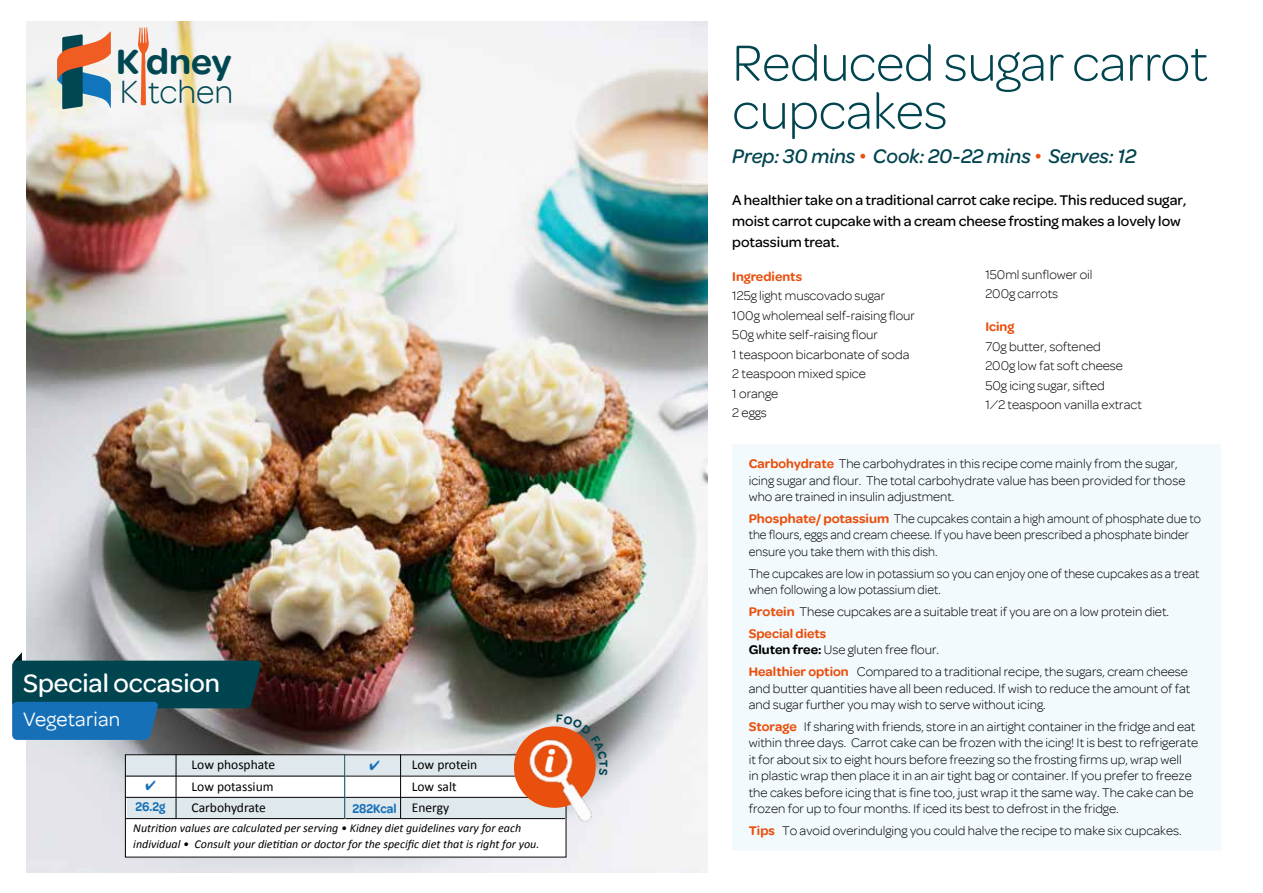
<style>
.page{position:relative;width:1263px;height:893px;background:#fff}
.page>*{position:absolute;margin:0;border:0;box-sizing:border-box;transform-origin:0 0}
.t1{font:300 54px/48px "Omnes";color:#00444f}
.t2{font:600 37.95px "Omnes";color:#004751}
.t3{font:300 34.8px "Omnes";color:#004751}
.t4{font:italic 700 31.5px "Omnes";color:#fff}
.t5{font:500 27px "Omnes";color:#fff}
.t6{font:italic 500 21px "Omnes";color:#00444f}
.t7{font:21px "Omnes";letter-spacing:.01em;color:#fff}
.t8{font:500 15px/21px "Omnes";color:#000}
.t9{font:300 13.5px/19.5px "Omnes";color:#000}
.t10{font:300 13.5px/16.5px "Omnes";color:#000;scale:.95 1}
.t11{font:13.5px/21.1px "Calibri";color:#000}
.t12{font:600 13.5px "Omnes";color:#1570b8;scale:.9 1}
.t13{font:600 13.5px "Omnes";color:#e9500e}
.t14{font:600 13.5px "Omnes";color:#e9500e}
.t15{font:italic 12px/16.5px "Calibri";color:#000}
.s1{color:#e9500e}
.s2{font-weight:600;color:#e9500e}
.s3{font-weight:600}
</style>
<div class="page">
<img style="left:27px;top:21px;width:681px;height:851px">
<div style="left:732px;top:444px;width:488px;height:406px;background:#f3fafd"></div>
<div style="left:346px;top:755px;width:221px;height:102px;background:#fff"></div>
<div style="left:125px;top:755px;width:221px;height:102px;background:#fff"></div>
<div style="left:346px;top:755px;width:220px;height:20px;background:#dfe8ec"></div>
<div style="left:125px;top:756px;width:219px;height:20px;background:#dfe8ec"></div>
<div style="left:127px;top:797px;width:217px;height:21px;background:#dfe8ec"></div>
<div style="left:346px;top:797px;width:221px;height:21px;background:#dfe8ec"></div>
<hr style="left:345px;top:776px;width:220px;height:1px;background:#000">
<hr style="left:125px;top:776px;width:220px;height:1px;background:#000">
<hr style="left:345px;top:797px;width:221px;height:1px;background:#000">
<hr style="left:125px;top:797px;width:220px;height:1px;background:#000">
<hr style="left:125px;top:818px;width:220px;height:1px;background:#000">
<hr style="left:345px;top:818px;width:220px;height:1px;background:#000">
<hr style="left:400px;top:754px;width:1px;height:64px;background:#000">
<hr style="left:176px;top:754px;width:1px;height:64px;background:#000">
<div style="left:125px;top:754px;width:221px;height:103px;border:1px solid #000"></div>
<div style="left:514px;top:726px;width:82px;height:82px;background:#e9500e;border-radius:50%"></div>
<img style="left:525px;top:734px;width:75px;height:106px">
<hr style="left:344px;top:754px;width:1px;height:64px;background:#00444f">
<svg style="left:57px;top:32px;width:54px;height:77px;background:#928a85"></svg>
<svg style="left:138px;top:27px;width:11px;height:79px"></svg>
<svg style="left:12px;top:652px;width:249px;height:88px;background:#265c73"></svg>
<svg style="left:556px;top:715px;width:52px;height:61px"></svg>
<h2 class="t2" style="left:116px;top:40px;width:117px">K dney</h2>
<h3 class="t3" style="left:120px;top:72px;width:115px">K tchen</h3>
<h3 class="t5" style="left:23px;top:668px;width:198px">Special occasion</h3>
<h3 class="t7" style="left:23px;top:707px;width:99px">Vegetarian</h3>
<p class="t12" style="left:136px;top:799px;width:35px">26.2g</p>
<p class="t11" style="left:192px;top:754px;width:85px">Low phosphate<br>Low potassium<br>Carbohydrate</p>
<p class="t12" style="left:352px;top:801px;width:50px">282Kcal</p>
<p class="t11" style="left:412px;top:754px;width:67px">Low protein<br>Low salt<br>Energy</p>
<h3 class="t4" style="left:545px;top:740px;width:11px">i</h3>
<p class="t15" style="left:133px;top:819px;width:408px">Nutrition values are calculated per serving • Kidney diet guidelines vary for each individual • Consult your dietitian or doctor for the specific diet that is right for you.</p>
<h1 class="t1" style="left:732px;top:36px;width:477px">Reduced sugar carrot cupcakes</h1>
<h3 class="t6" style="left:732px;top:142px;width:406px">Prep: 30 mins <span class="s1">•</span> Cook: 20-22 mins <span class="s1">•</span> Serves: 12</h3>
<p class="t8" style="left:732px;top:188px;width:456px">A healthier take on a traditional carrot cake recipe. This reduced sugar, moist carrot cupcake with a cream cheese frosting makes a lovely low potassium treat.</p>
<p class="t13" style="left:732px;top:267px;width:71px">Ingredients</p>
<p class="t9" style="left:732px;top:286px;width:184px">125g light muscovado sugar<br>100g wholemeal self-raising flour<br>50g white self-raising flour<br>1 teaspoon bicarbonate of soda<br>2 teaspoon mixed spice<br>1 orange<br>2 eggs</p>
<p class="t9" style="left:985px;top:264px;width:109px">150ml sunflower oil<br>200g carrots</p>
<p class="t14" style="left:985px;top:319px;width:30px">Icing</p>
<p class="t9" style="left:985px;top:336px;width:158px">70g butter, softened<br>200g low fat soft cheese<br>50g icing sugar, sifted<br>½ teaspoon vanilla extract</p>
<p class="t9" style="left:749px;top:455px;width:438px;line-height:16.5px"><span class="s2">Carbohydrate</span> The carbohydrates in this recipe come mainly from the sugar, icing sugar and flour. The total carbohydrate value has been provided for those who are trained in insulin adjustment.</p>
<p class="t10" style="left:749px;top:510px;width:477px"><span class="s2">Phosphate/ potassium</span> The cupcakes contain a high amount of phosphate due to the flours, eggs and cream cheese. If you have been prescribed a phosphate binder ensure you take them with this dish.</p>
<p class="t10" style="left:749px;top:565px;width:476px">The cupcakes are low in potassium so you can enjoy one of these cupcakes as a treat when following a low potassium diet.</p>
<p class="t9" style="left:749px;top:601px;width:422px;line-height:21.8px"><span class="s2">Protein</span> These cupcakes are a suitable treat if you are on a low protein diet.<br><span class="s2">Special diets</span></p>
<p class="t9" style="left:749px;top:639px;width:441px;line-height:21.8px"><span class="s3">Gluten free:</span> Use gluten free flour.<br><span class="s2">Healthier option</span> Compared to a traditional recipe, the sugars, cream cheese</p>
<p class="t9" style="left:749px;top:680px;width:443px;line-height:16.5px">and butter quantities have all been reduced. If wish to reduce the amount of fat and sugar further you may wish to serve without icing.</p>
<p class="t9" style="left:749px;top:718px;width:451px;line-height:16.5px"><span class="s2">Storage</span> If sharing with friends, store in an airtight container in the fridge and eat within three days. Carrot cake can be frozen with the icing! It is best to refrigerate it for about six to eight hours before freezing so the frosting firms up, wrap well<br>in plastic wrap then place it in an air tight bag or container. If you prefer to freeze the cakes before icing that is fine too, just wrap it the same way. The cake can be frozen for up to four months. If iced its best to defrost in the fridge.</p>
<p class="t9" style="left:749px;top:821px;width:434px"><span class="s2">Tips</span> To avoid overindulging you could halve the recipe to make six cupcakes.</p>
</div>
